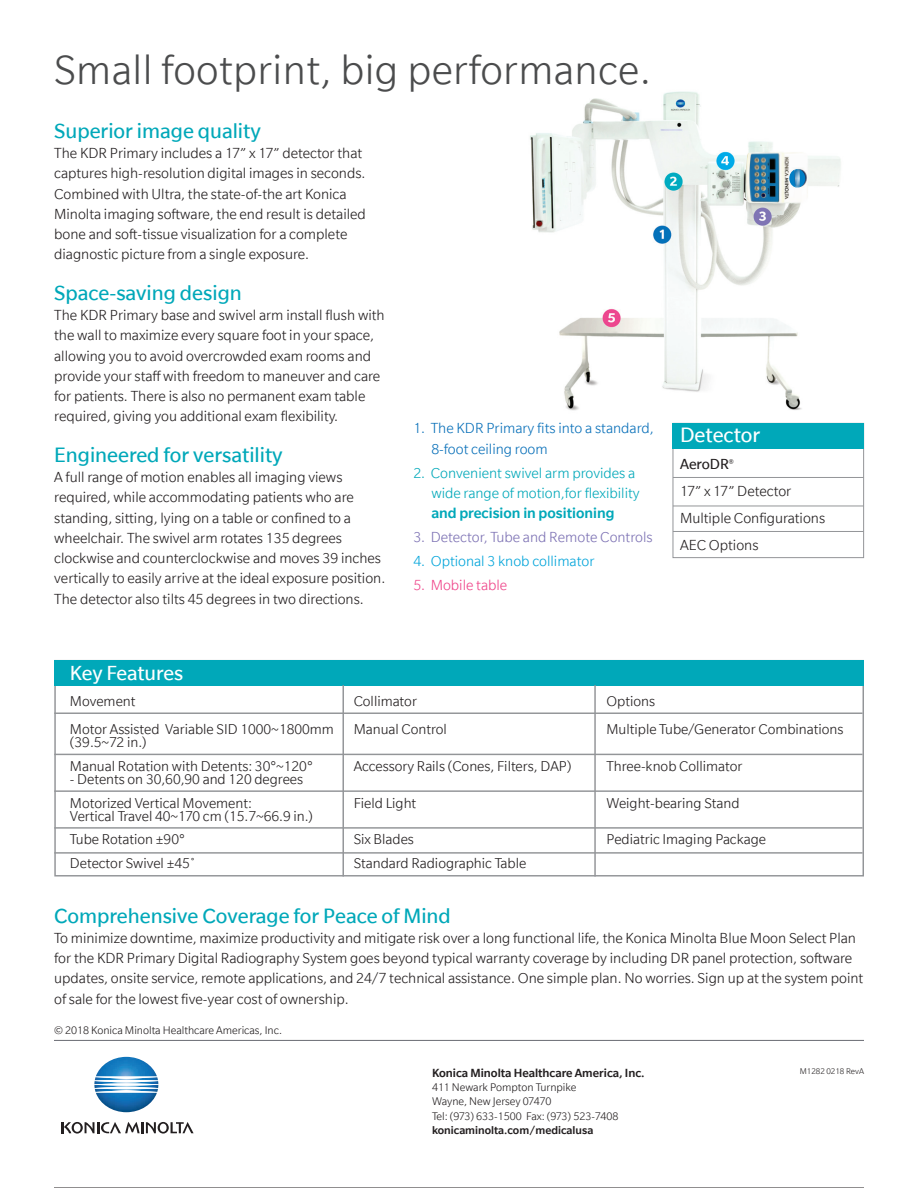
<style>
.page{position:relative;width:918px;height:1188px;background:#fff}
.page>*{position:absolute;margin:0;border:0;box-sizing:border-box;transform-origin:0 0}
.t1{font:300 45px "Slate";letter-spacing:.01em;color:#4b4c4d}
.t2{font:22.5px "Slate";color:#00a8b9}
.t3{font:22.5px "Slate";color:#fff}
.t4{font:22.05px "Slate";color:#fff}
.t5{font:300 15.75px/20.2px "Slate";color:#231f20}
.t6{font:300 15.75px/20.2px "Slate";color:#00a8b9;text-align:right}
.t7{font:300 15.75px/20.2px "Slate";color:#0970b9}
.t8{font:300 15.75px "Slate";color:#7d72b4}
.t9{font:500 15.75px "Slate";color:#00a8b9}
.t10{font:300 15.75px "Slate";color:#00a4da}
.t11{font:300 15.75px "Slate";color:#ef458a}
.t12{font:300 15.45px/23.5px "Slate";color:#231f20}
.t13{font:500 12.75px "Slate";color:#231f20}
.t14{font:300 12px/14.2px "Slate";color:#231f20}
.t15{font:500 12px "Slate";color:#231f20}
.t16{font:300 9px "Slate";color:#231f20}
.s1{font-weight:400}
</style>
<div class="page">
<hr style="left:54px;top:1187px;width:810px;height:1px;background:#231f20">
<img style="left:530px;top:91px;width:311px;height:320px">
<hr style="left:54px;top:1040px;width:810px;height:1px;background:#696b73">
<img style="left:96px;top:1057px;width:61px;height:55px">
<svg style="left:61px;top:1122px;width:133px;height:12px"></svg>
<svg style="left:94px;top:1076px;width:64px;height:17px"></svg>
<div style="left:673px;top:423px;width:191px;height:135px;border:1px solid #939598"></div>
<div style="left:673px;top:423px;width:191px;height:26px;background:#00a8b9"></div>
<hr style="left:673px;top:477px;width:191px;height:1px;background:#939598">
<hr style="left:673px;top:506px;width:191px;height:1px;background:#939598">
<hr style="left:673px;top:531px;width:191px;height:1px;background:#939598">
<div style="left:54px;top:660px;width:810px;height:25px;background:#00a8b9"></div>
<hr style="left:343px;top:685px;width:1px;height:192px;background:#939598">
<hr style="left:594px;top:685px;width:2px;height:192px;background:#939598">
<hr style="left:54px;top:713px;width:809px;height:1px;background:#939598">
<hr style="left:54px;top:754px;width:809px;height:1px;background:#939598">
<hr style="left:54px;top:790px;width:809px;height:2px;background:#939598">
<hr style="left:54px;top:827px;width:809px;height:2px;background:#939598">
<hr style="left:54px;top:852px;width:809px;height:2px;background:#939598">
<img style="left:742px;top:150px;width:67px;height:57px">
<svg style="left:789px;top:169px;width:16px;height:19px"></svg>
<h1 class="t1" style="left:54px;top:46px;width:599px">Small footprint, big performance.</h1>
<h2 class="t2" style="left:54px;top:119px;width:208px">Superior image quality</h2>
<p class="t5" style="left:54px;top:143px;width:313px">The KDR Primary includes a 17” x 17” detector that captures high-resolution digital images in seconds.<br>Combined with Ultra, the state-of-the art Konica Minolta imaging software, the end result is detailed bone and soft-tissue visualization for a complete diagnostic picture from a single exposure.</p>
<h2 class="t2" style="left:54px;top:281px;width:189px">Space-saving design</h2>
<p class="t5" style="left:54px;top:305px;width:332px">The KDR Primary base and swivel arm install flush with the wall to maximize every square foot in your space, allowing you to avoid overcrowded exam rooms and provide your staff with freedom to maneuver and care for patients. There is also no permanent exam table required, giving you additional exam flexibility.</p>
<h2 class="t2" style="left:54px;top:443px;width:230px">Engineered for versatility</h2>
<p class="t5" style="left:54px;top:467px;width:333px">A full range of motion enables all imaging views required, while accommodating patients who are standing, sitting, lying on a table or confined to a wheelchair. The swivel arm rotates 135 degrees clockwise and counterclockwise and moves 39 inches vertically to easily arrive at the ideal exposure position.<br>The detector also tilts 45 degrees in two directions.</p>
<p class="t7" style="left:431px;top:418px;width:224px;text-indent:-18px">1. The KDR Primary fits into a standard,<br>8-foot ceiling room</p>
<p class="t6" style="left:413px;top:462px;width:228px">2. Convenient swivel arm provides a wide range of motion,for flexibility</p>
<p class="t9" style="left:431px;top:505px;width:185px">and precision in positioning</p>
<p class="t8" style="left:413px;top:529px;width:241px">3. Detector, Tube and Remote Controls</p>
<p class="t10" style="left:413px;top:553px;width:183px">4. Optional 3 knob collimator</p>
<p class="t11" style="left:413px;top:577px;width:95px">5. Mobile table</p>
<h2 class="t3" style="left:680px;top:423px;width:82px">Detector</h2>
<p class="t5" style="left:680px;top:451px;width:147px;line-height:27px"><span class="s1">AeroDR</span><sup>®<br></sup>17” x 17” Detector<br>Multiple Configurations<br>AEC Options</p>
<h3 class="t4" style="left:70px;top:661px;width:115px">Key Features</h3>
<p class="t12" style="left:70px;top:689px;width:67px">Movement</p>
<p class="t12" style="left:354px;top:689px;width:65px">Collimator</p>
<p class="t12" style="left:607px;top:689px;width:50px">Options</p>
<p class="t12" style="left:70px;top:717px;width:265px">Motor Assisted Variable SID 1000~1800mm</p>
<p class="t12" style="left:354px;top:717px;width:95px">Manual Control</p>
<p class="t12" style="left:607px;top:717px;width:238px">Multiple Tube/Generator Combinations</p>
<p class="t12" style="left:70px;top:731px;width:244px">(39.5~72 in.)<br>Manual Rotation with Detents: 30°~120°</p>
<p class="t12" style="left:354px;top:754px;width:219px">Accessory Rails (Cones, Filters, DAP)</p>
<p class="t12" style="left:607px;top:754px;width:138px">Three-knob Collimator</p>
<p class="t12" style="left:70px;top:767px;width:235px">- Detents on 30,60,90 and 120 degrees<br>Motorized Vertical Movement:</p>
<p class="t12" style="left:354px;top:791px;width:64px">Field Light</p>
<p class="t12" style="left:607px;top:791px;width:135px">Weight-bearing Stand</p>
<p class="t12" style="left:70px;top:804px;width:244px">Vertical Travel 40~170 cm (15.7~66.9 in.)<br>Tube Rotation ±90°</p>
<p class="t12" style="left:354px;top:828px;width:62px">Six Blades</p>
<p class="t12" style="left:607px;top:828px;width:161px">Pediatric Imaging Package</p>
<p class="t12" style="left:70px;top:851px;width:127px">Detector Swivel ±45˚</p>
<p class="t12" style="left:354px;top:851px;width:174px">Standard Radiographic Table</p>
<h2 class="t2" style="left:54px;top:904px;width:398px">Comprehensive Coverage for Peace of Mind</h2>
<p class="t5" style="left:54px;top:928px;width:811px">To minimize downtime, maximize productivity and mitigate risk over a long functional life, the Konica Minolta Blue Moon Select Plan for the KDR Primary Digital Radiography System goes beyond typical warranty coverage by including DR panel protection, software updates, onsite service, remote applications, and 24/7 technical assistance. One simple plan. No worries. Sign up at the system point of sale for the lowest five-year cost of ownership.</p>
<p class="t14" style="left:54px;top:1023px;width:230px">© 2018 Konica Minolta Healthcare Americas, Inc.</p>
<p class="t13" style="left:432px;top:1066px;width:214px">Konica Minolta Healthcare America, Inc.</p>
<p class="t14" style="left:432px;top:1080px;width:188px">411 Newark Pompton Turnpike<br>Wayne, New Jersey 07470<br>Tel: (973) 633-1500 Fax: (973) 523-7408</p>
<p class="t15" style="left:432px;top:1124px;width:163px">konicaminolta.com/medicalusa</p>
<p class="t16" style="left:800px;top:1067px;width:66px">M1282 0218 RevA</p>
</div>
